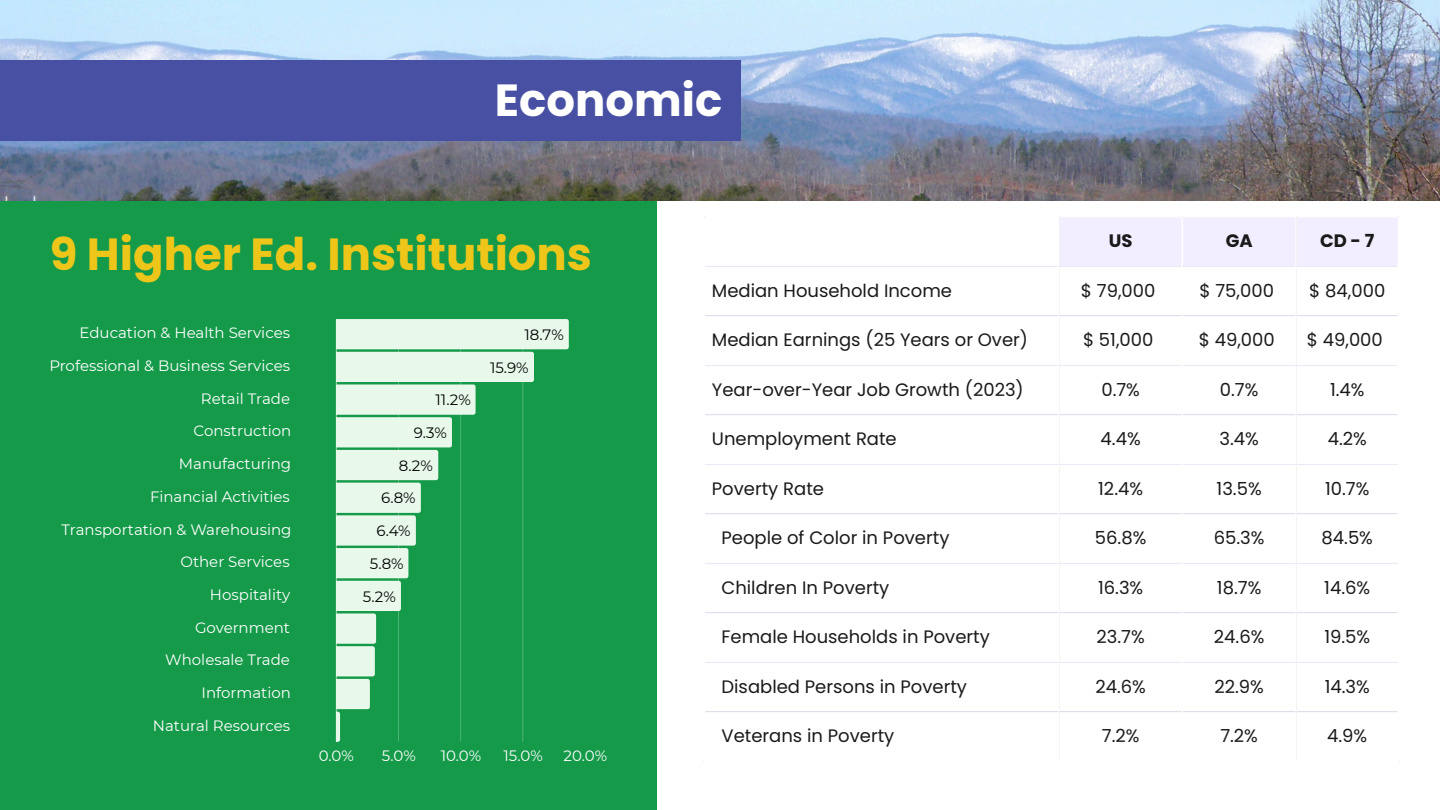
<style>
.page{position:relative;width:1440px;height:810px;background:#fff}
.page>*{position:absolute;margin:0;border:0;box-sizing:border-box;transform-origin:0 0}
.t1{font:700 45px "Poppins";color:#eec61a}
.t2{font:700 45px "Poppins";color:#fff}
.t3{font:18px "Poppins";color:#000}
.t4{font:700 18px "Poppins";color:#000}
.t5{font:15px/32.7px "Montserrat";color:#fff;text-align:right}
.t6{font:15px/32.7px "Montserrat";color:#000}
</style>
<div class="page">
<img style="left:0;top:0;width:1440px;height:201px">
<div style="left:0;top:201px;width:657px;height:609px;background:#149a49"></div>
<div style="left:1060px;top:218px;width:338px;height:48px;background:#f2edff"></div>
<hr style="left:705px;top:266px;width:693px;height:1px;background:#f1ebff">
<hr style="left:705px;top:315px;width:693px;height:1px;background:#f1ebff">
<hr style="left:705px;top:365px;width:693px;height:1px;background:#f1ebff">
<hr style="left:705px;top:414px;width:693px;height:1px;background:#f1ebff">
<hr style="left:705px;top:464px;width:693px;height:1px;background:#f1ebff">
<hr style="left:705px;top:513px;width:693px;height:1px;background:#f1ebff">
<hr style="left:705px;top:563px;width:693px;height:1px;background:#f1ebff">
<hr style="left:705px;top:612px;width:693px;height:1px;background:#f1ebff">
<hr style="left:705px;top:662px;width:693px;height:1px;background:#f1ebff">
<hr style="left:705px;top:711px;width:693px;height:1px;background:#f1ebff">
<hr style="left:1058px;top:217px;width:2px;height:544px;background:#fff">
<hr style="left:1182px;top:217px;width:1px;height:544px;background:#fff">
<hr style="left:1295px;top:217px;width:2px;height:544px;background:#fff">
<svg style="left:336px;top:319px;width:233px;height:423px"></svg>
<div style="left:0;top:60px;width:740px;height:81px;background:#4750a2"></div>
<p class="t2" style="left:495px;top:69px;width:229px">Economic</p>
<p class="t1" style="left:50px;top:222px;width:544px">9 Higher Ed. Institutions</p>
<p class="t5" style="left:49px;top:317px;width:244px">Education &amp; Health Services<br>Professional &amp; Business Services<br>Retail Trade<br>Construction<br>Manufacturing<br>Financial Activities<br>Transportation &amp; Warehousing<br>Other Services<br>Hospitality<br>Government<br>Wholesale Trade<br>Information<br>Natural Resources</p>
<p class="t6" style="left:490px;top:318px;width:75px;text-indent:34px">18.7%<br>15.9%</p>
<p class="t6" style="left:436px;top:384px;width:37px">11.2%</p>
<p class="t6" style="left:414px;top:416px;width:35px">9.3%</p>
<p class="t6" style="left:399px;top:449px;width:36px">8.2%</p>
<p class="t6" style="left:381px;top:482px;width:36px">6.8%</p>
<p class="t6" style="left:376px;top:514px;width:36px">6.4%</p>
<p class="t6" style="left:370px;top:547px;width:35px">5.8%</p>
<p class="t6" style="left:363px;top:580px;width:34px">5.2%</p>
<p class="t5" style="left:319px;top:740px;width:37px">0.0%</p>
<p class="t5" style="left:382px;top:740px;width:35px">5.0%</p>
<p class="t5" style="left:441px;top:740px;width:42px">10.0%</p>
<p class="t5" style="left:504px;top:740px;width:41px">15.0%</p>
<p class="t5" style="left:564px;top:740px;width:45px">20.0%</p>
<p class="t4" style="left:1109px;top:228px;width:25px">US</p>
<p class="t4" style="left:1226px;top:228px;width:28px">GA</p>
<p class="t4" style="left:1320px;top:228px;width:56px">CD-7</p>
<p class="t3" style="left:712px;top:278px;width:242px">Median Household Income</p>
<p class="t3" style="left:1081px;top:278px;width:76px">$ 79,000</p>
<p class="t3" style="left:1199px;top:278px;width:76px">$ 75,000</p>
<p class="t3" style="left:1309px;top:278px;width:78px">$ 84,000</p>
<p class="t3" style="left:712px;top:327px;width:318px">Median Earnings (25 Years or Over)</p>
<p class="t3" style="left:1083px;top:327px;width:72px">$ 51,000</p>
<p class="t3" style="left:1199px;top:327px;width:78px">$ 49,000</p>
<p class="t3" style="left:1307px;top:327px;width:78px">$ 49,000</p>
<p class="t3" style="left:712px;top:377px;width:313px">Year-over-Year Job Growth (2023)</p>
<p class="t3" style="left:1101px;top:377px;width:40px">0.7%</p>
<p class="t3" style="left:1220px;top:377px;width:40px">0.7%</p>
<p class="t3" style="left:1330px;top:377px;width:36px">1.4%</p>
<p class="t3" style="left:712px;top:426px;width:186px">Unemployment Rate</p>
<p class="t3" style="left:1101px;top:426px;width:42px">4.4%</p>
<p class="t3" style="left:1219px;top:426px;width:41px">3.4%</p>
<p class="t3" style="left:1328px;top:426px;width:41px">4.2%</p>
<p class="t3" style="left:712px;top:476px;width:114px">Poverty Rate</p>
<p class="t3" style="left:1098px;top:476px;width:46px">12.4%</p>
<p class="t3" style="left:1217px;top:476px;width:47px">13.5%</p>
<p class="t3" style="left:1325px;top:476px;width:46px">10.7%</p>
<p class="t3" style="left:722px;top:525px;width:230px">People of Color in Poverty</p>
<p class="t3" style="left:1095px;top:525px;width:53px">56.8%</p>
<p class="t3" style="left:1214px;top:525px;width:52px">65.3%</p>
<p class="t3" style="left:1322px;top:525px;width:53px">84.5%</p>
<p class="t3" style="left:722px;top:575px;width:169px">Children In Poverty</p>
<p class="t3" style="left:1098px;top:575px;width:47px">16.3%</p>
<p class="t3" style="left:1217px;top:575px;width:46px">18.7%</p>
<p class="t3" style="left:1324px;top:575px;width:47px">14.6%</p>
<p class="t3" style="left:722px;top:624px;width:270px">Female Households in Poverty</p>
<p class="t3" style="left:1097px;top:624px;width:50px">23.7%</p>
<p class="t3" style="left:1214px;top:624px;width:52px">24.6%</p>
<p class="t3" style="left:1324px;top:624px;width:47px">19.5%</p>
<p class="t3" style="left:722px;top:674px;width:247px">Disabled Persons in Poverty</p>
<p class="t3" style="left:1095px;top:674px;width:52px">24.6%</p>
<p class="t3" style="left:1214px;top:674px;width:51px">22.9%</p>
<p class="t3" style="left:1325px;top:674px;width:47px">14.3%</p>
<p class="t3" style="left:722px;top:723px;width:174px">Veterans in Poverty</p>
<p class="t3" style="left:1102px;top:723px;width:39px">7.2%</p>
<p class="t3" style="left:1220px;top:723px;width:39px">7.2%</p>
<p class="t3" style="left:1327px;top:723px;width:42px">4.9%</p>
</div>
